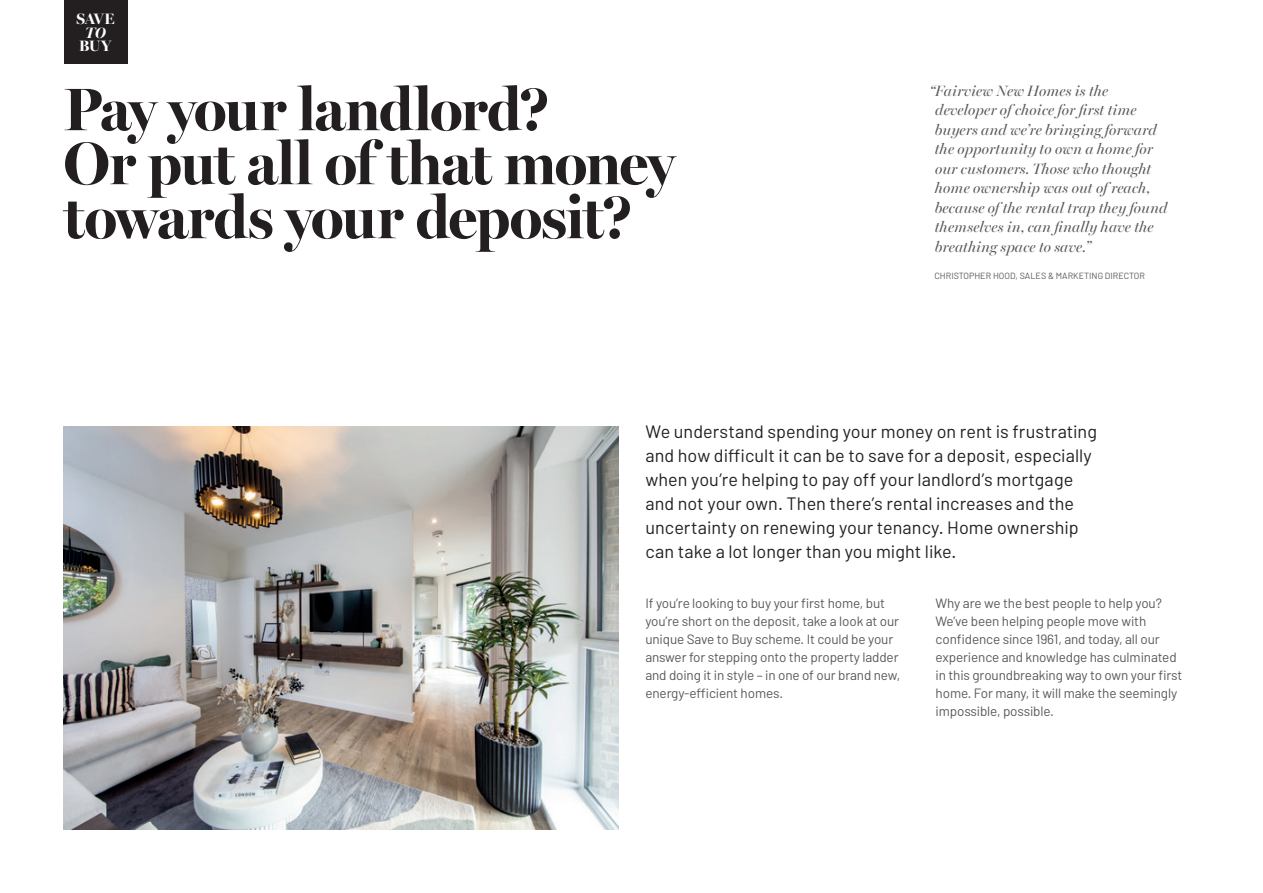
<style>
.page{position:relative;width:1263px;height:893px;background:#fff}
.page>*{position:absolute;margin:0;border:0;box-sizing:border-box;transform-origin:0 0}
.t1{font:700 60.3px/54px "Miller Banner";letter-spacing:-.015em;color:#231f20}
.t2{font:18px/24px "Barlow";color:#231f20}
.t3{font:700 15.15px "Miller Banner";letter-spacing:-.015em;color:#fff}
.t4{font:italic 700 15.15px "Miller Banner";color:#fff}
.t5{font:italic 15px/19.5px "Miller Banner";letter-spacing:.01em;color:#57585a}
.t6{font:13.5px/18px "Barlow";letter-spacing:-.01em;color:#57585a}
.t7{font:9px "Barlow";color:#57585a}
</style>
<div class="page">
<div style="left:64px;top:0;width:64px;height:64px;background:#231f20"></div>
<img style="left:64px;top:427px;width:555px;height:402px">
<p class="t3" style="left:76px;top:10px;width:40px">SAVE</p>
<p class="t4" style="left:85px;top:23px;width:22px">TO</p>
<p class="t3" style="left:79px;top:36px;width:34px">BUY</p>
<h1 class="t1" style="left:64px;top:82px;width:612px">Pay your landlord?<br>Or put all of that money towards your deposit?</h1>
<p class="t5" style="left:935px;top:81px;width:234px;text-indent:-5px">“Fairview New Homes is the developer of choice for first time buyers and we’re bringing forward the opportunity to own a home for our customers. Those who thought home ownership was out of reach, because of the rental trap they found themselves in, can finally have the breathing space to save.”</p>
<p class="t7" style="left:934px;top:270px;width:212px">CHRISTOPHER HOOD, SALES &amp; MARKETING DIRECTOR</p>
<p class="t2" style="left:645px;top:419px;width:453px">We understand spending your money on rent is frustrating and how difficult it can be to save for a deposit, especially when you’re helping to pay off your landlord’s mortgage and not your own. Then there’s rental increases and the uncertainty on renewing your tenancy. Home ownership can take a lot longer than you might like.</p>
<p class="t6" style="left:645px;top:594px;width:256px">If you’re looking to buy your first home, but you’re short on the deposit, take a look at our unique Save to Buy scheme. It could be your answer for stepping onto the property ladder and doing it in style – in one of our brand new, energy-efficient homes.</p>
<p class="t6" style="left:936px;top:594px;width:248px">Why are we the best people to help you?<br>We’ve been helping people move with confidence since 1961, and today, all our experience and knowledge has culminated in this groundbreaking way to own your first home. For many, it will make the seemingly impossible, possible.</p>
</div>
